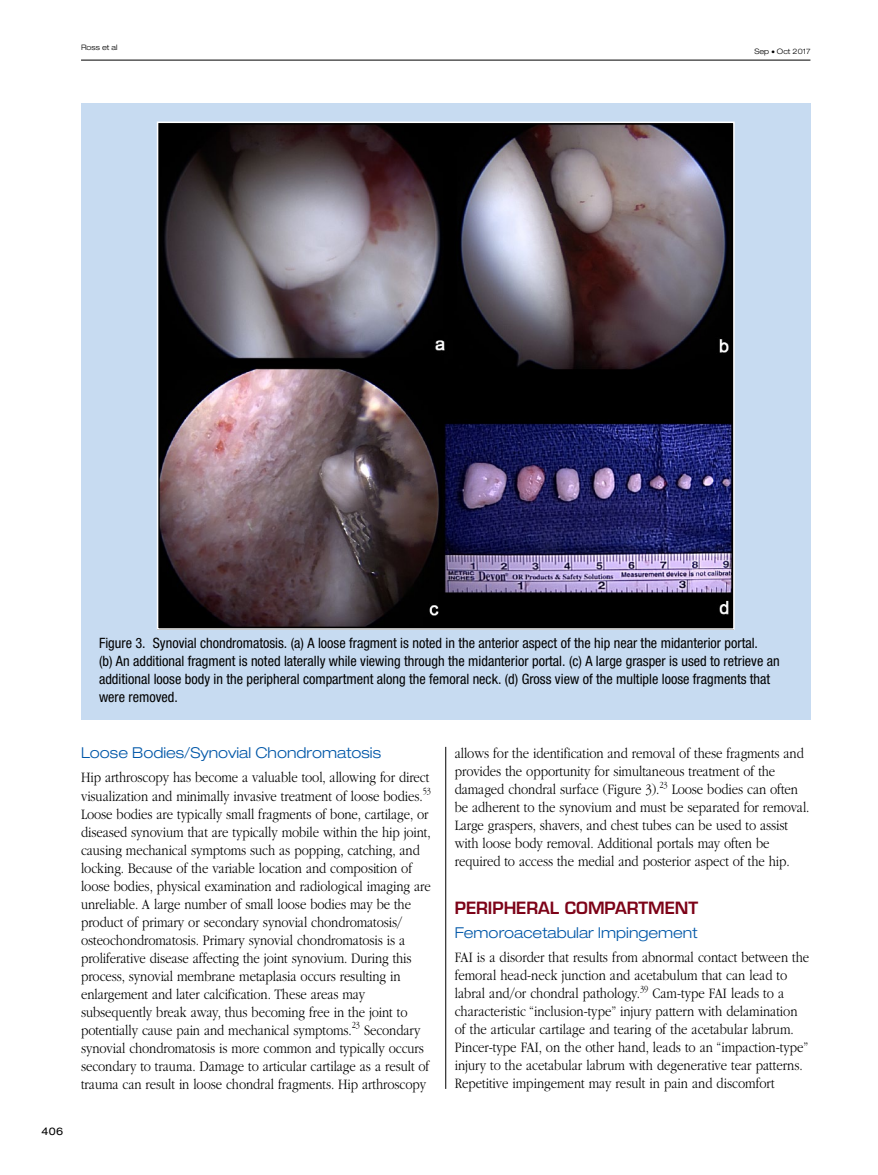
<style>
.page{position:relative;width:878px;height:1175px;background:#fff}
.page>*{position:absolute;margin:0;border:0;box-sizing:border-box;transform-origin:0 0}
.t1{font:600 16.5px "Eurostile LT Std";letter-spacing:-.005em;color:#7d0318}
.t2{font:300 15px/18px "ITC Garamond Std";letter-spacing:-.005em;color:#000;scale:.85 1}
.t3{font:300 expanded 15px "Helvetica Neue LT Std";color:#0057a8}
.t4{font:condensed 14.25px/18px "Helvetica Neue LT Std";color:#000}
.t5{font:expanded 10.5px "Helvetica Neue LT Std";color:#000}
.t6{font:300 9.75px "ITC Garamond Std";color:#000;scale:.85 1}
.t7{font:300 expanded 7.5px "Helvetica Neue LT Std";color:#000}
</style>
<div class="page">
<hr style="left:81px;top:60px;width:729px;height:1px;background:#000">
<hr style="left:445px;top:747px;width:1px;height:341px;background:#000">
<div style="left:81px;top:104px;width:729px;height:616px;background:#c7dbf1"></div>
<img style="left:160px;top:125px;width:571px;height:502px">
<div style="left:157px;top:122px;width:577px;height:508px;border:2px solid #fff"></div>
<p class="t7" style="left:81px;top:43px;width:38px">Ross et al</p>
<p class="t7" style="left:754px;top:47px;width:57px">Sep • Oct 2017</p>
<p class="t5" style="left:42px;top:1125px;width:23px">406</p>
<p class="t4" style="left:99px;top:633px;width:682px">Figure 3. Synovial chondromatosis. (a) A loose fragment is noted in the anterior aspect of the hip near the midanterior portal.<br>(b) An additional fragment is noted laterally while viewing through the midanterior portal. (c) A large grasper is used to retrieve an additional loose body in the peripheral compartment along the femoral neck. (d) Gross view of the multiple loose fragments that were removed.</p>
<p class="t3" style="left:81px;top:744px;width:301px">Loose Bodies/Synovial Chondromatosis</p>
<p class="t2" style="left:81px;top:769px;width:411px">Hip arthroscopy has become a valuable tool, allowing for direct visualization and minimally invasive treatment of loose bodies.</p>
<p class="t6" style="left:422px;top:785px;width:11px">53</p>
<p class="t2" style="left:81px;top:805px;width:413px">Loose bodies are typically small fragments of bone, cartilage, or diseased synovium that are typically mobile within the hip joint, causing mechanical symptoms such as popping, catching, and locking. Because of the variable location and composition of loose bodies, physical examination and radiological imaging are unreliable. A large number of small loose bodies may be the product of primary or secondary synovial chondromatosis/ osteochondromatosis. Primary synovial chondromatosis is a proliferative disease affecting the joint synovium. During this process, synovial membrane metaplasia occurs resulting in enlargement and later calcification. These areas may subsequently break away, thus becoming free in the joint to potentially cause pain and mechanical symptoms.<sup>23</sup> Secondary synovial chondromatosis is more common and typically occurs secondary to trauma. Damage to articular cartilage as a result of trauma can result in loose chondral fragments. Hip arthroscopy</p>
<p class="t2" style="left:455px;top:744px;width:412px">allows for the identification and removal of these fragments and provides the opportunity for simultaneous treatment of the damaged chondral surface (Figure 3).</p>
<p class="t6" style="left:659px;top:779px;width:11px">23</p>
<p class="t2" style="left:455px;top:780px;width:419px;text-indent:217px">Loose bodies can often be adherent to the synovium and must be separated for removal.<br>Large graspers, shavers, and chest tubes can be used to assist with loose body removal. Additional portals may often be required to access the medial and posterior aspect of the hip.</p>
<p class="t1" style="left:454px;top:898px;width:245px">PERIPHERAL COMPARTMENT</p>
<p class="t3" style="left:454px;top:924px;width:244px">Femoroacetabular Impingement</p>
<p class="t2" style="left:454px;top:948px;width:418px">FAI is a disorder that results from abnormal contact between the femoral head-neck junction and acetabulum that can lead to labral and/or chondral pathology.<sup>39</sup> Cam-type FAI leads to a characteristic “inclusion-type” injury pattern with delamination of the articular cartilage and tearing of the acetabular labrum.<br>Pincer-type FAI, on the other hand, leads to an “impaction-type” injury to the acetabular labrum with degenerative tear patterns.<br>Repetitive impingement may result in pain and discomfort</p>
</div>
